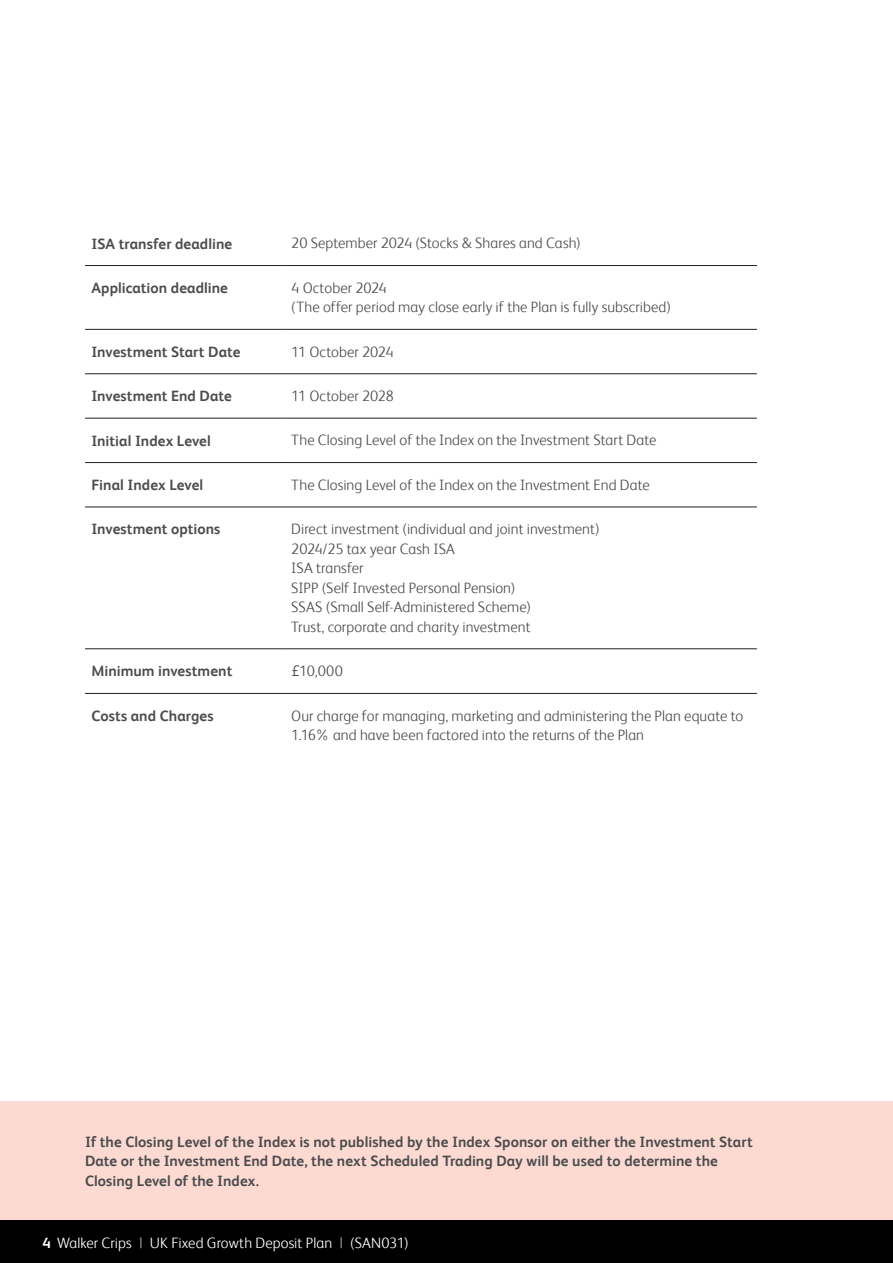
<style>
.page{position:relative;width:893px;height:1263px;background:#fff}
.page>*{position:absolute;margin:0;border:0;box-sizing:border-box;transform-origin:0 0}
.Main_body_text{font:300 15px/19.5px "FS Albert";letter-spacing:.005em;color:#4b4c4d}
.Main_body_text-2{font:700 15px/19.5px "FS Albert";letter-spacing:.005em;color:#4b4c4d}
.Main_body_text-3{font:300 15px "FS Albert";letter-spacing:.005em;color:#fff}
.s1{font-family:"Avenir";font-weight:400}
.s2{font-weight:700}
.s3{font-weight:400;color:#939598}
</style>
<div class="page">
<div style="left:0;top:1101px;width:893px;height:119px;background:#fcdad2"></div>
<hr style="left:85px;top:462px;width:200px;height:1px;background:#231f20">
<hr style="left:285px;top:418px;width:472px;height:1px;background:#231f20">
<hr style="left:285px;top:265px;width:472px;height:1px;background:#231f20">
<hr style="left:285px;top:329px;width:472px;height:1px;background:#231f20">
<hr style="left:285px;top:373px;width:472px;height:1px;background:#231f20">
<hr style="left:85px;top:418px;width:200px;height:1px;background:#231f20">
<hr style="left:285px;top:462px;width:472px;height:1px;background:#231f20">
<hr style="left:285px;top:648px;width:472px;height:1px;background:#231f20">
<hr style="left:285px;top:693px;width:472px;height:1px;background:#231f20">
<hr style="left:85px;top:507px;width:200px;height:1px;background:#231f20">
<hr style="left:85px;top:648px;width:200px;height:1px;background:#231f20">
<hr style="left:285px;top:507px;width:472px;height:1px;background:#231f20">
<hr style="left:85px;top:693px;width:200px;height:1px;background:#231f20">
<hr style="left:85px;top:373px;width:200px;height:1px;background:#231f20">
<hr style="left:85px;top:265px;width:200px;height:1px;background:#231f20">
<hr style="left:85px;top:329px;width:200px;height:1px;background:#231f20">
<div style="left:0;top:1220px;width:893px;height:43px;background:#000"></div>
<p class="Main_body_text-2" style="left:91px;top:233px;width:142px">ISA transfer deadline</p>
<p class="Main_body_text" style="left:291px;top:233px;width:291px">20 September 2024 (Stocks &amp; Shares and Cash)</p>
<p class="Main_body_text-2" style="left:91px;top:278px;width:138px">Application deadline</p>
<p class="Main_body_text" style="left:291px;top:278px;width:381px">4 October 2024<br>(The offer period may close early if the Plan is fully subscribed)</p>
<p class="Main_body_text-2" style="left:91px;top:342px;width:150px">Investment Start Date</p>
<p class="Main_body_text" style="left:291px;top:342px;width:104px">11 October 2024</p>
<p class="Main_body_text-2" style="left:91px;top:386px;width:142px">Investment End Date</p>
<p class="Main_body_text" style="left:291px;top:386px;width:104px">11 October 2028</p>
<p class="Main_body_text-2" style="left:91px;top:430px;width:121px">Initial Index Level</p>
<p class="Main_body_text" style="left:291px;top:430px;width:367px">The Closing Level of the Index on the Investment Start Date</p>
<p class="Main_body_text-2" style="left:91px;top:475px;width:113px">Final Index Level</p>
<p class="Main_body_text" style="left:291px;top:475px;width:360px">The Closing Level of the Index on the Investment End Date</p>
<p class="Main_body_text-2" style="left:91px;top:519px;width:131px">Investment options</p>
<p class="Main_body_text" style="left:291px;top:519px;width:310px">Direct investment (individual and joint investment)<br>2024/25 tax year Cash ISA<br>ISA transfer<br>SIPP (Self Invested Personal Pension)<br>SSAS (Small Self-Administered Scheme)<br>Trust, corporate and charity investment</p>
<p class="Main_body_text-2" style="left:91px;top:661px;width:142px">Minimum investment</p>
<p class="Main_body_text" style="left:291px;top:661px;width:53px"><span class="s1">£</span>10,000</p>
<p class="Main_body_text-2" style="left:91px;top:706px;width:124px">Costs and Charges</p>
<p class="Main_body_text" style="left:291px;top:706px;width:454px">Our charge for managing, marketing and administering the Plan equate to<br>1.16% and have been factored into the returns of the Plan</p>
<p class="Main_body_text-2" style="left:85px;top:1132px;width:669px">If the Closing Level of the Index is not published by the Index Sponsor on either the Investment Start<br>Date or the Investment End Date, the next Scheduled Trading Day will be used to determine the<br>Closing Level of the Index.</p>
<p class="Main_body_text-3" style="left:43px;top:1234px;width:368px"><span class="s2">4</span> Walker Crips <span class="s3">|</span> UK Fixed Growth Deposit Plan <span class="s3">|</span> (SAN031)</p>
</div>
